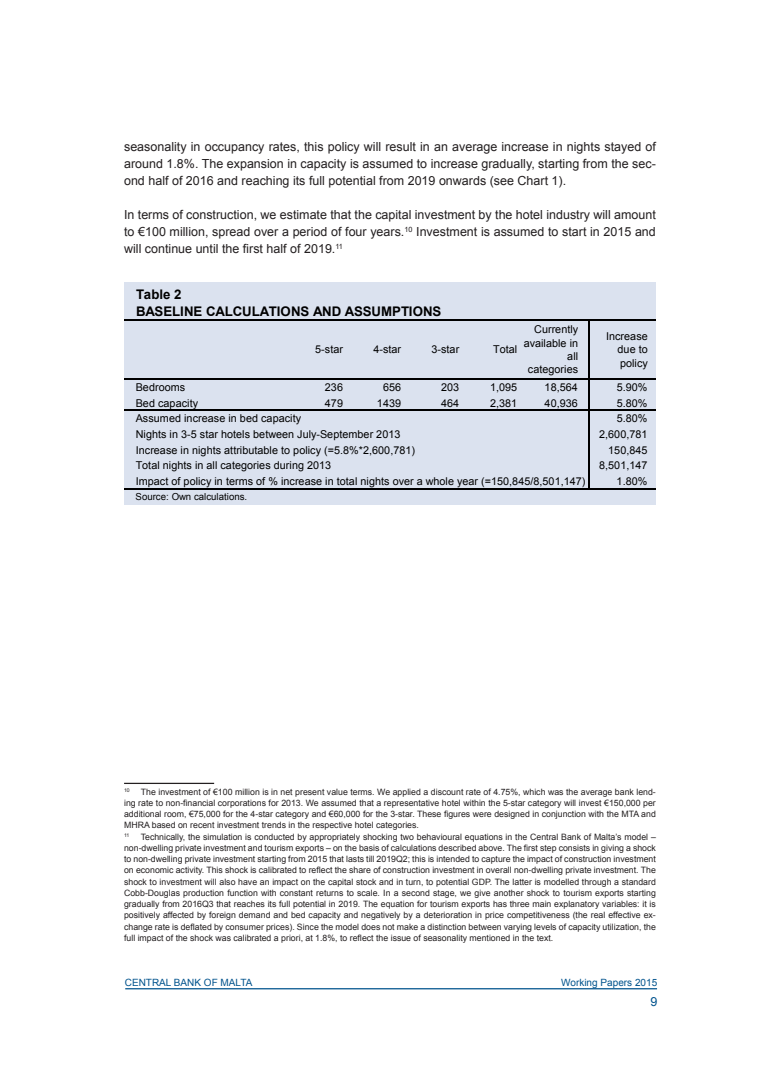
<style>
.page{position:relative;width:780px;height:1088px;background:#fff}
.page>*{position:absolute;margin:0;border:0;box-sizing:border-box;transform-origin:0 0}
.t1{font:700 13.25px/17.4px "Arial";letter-spacing:-.005em;color:#000}
.WP_Normal_Text{font:12.5px/16.9px "Arial";color:#231f20;text-align:justify}
.t2{font:12.5px "Arial";color:#00538d}
.t3{font:10.75px/13.4px "Arial";letter-spacing:.005em;color:#000;text-align:right}
.t4{font:10px "Arial";color:#00538d}
.t5{font:9.62px "Arial";color:#000}
.WP_Footnote{font:8.75px/11.2px "Arial";color:#231f20;text-align:justify}
.WP_Footnote-2{font:5.12px "Arial";color:#231f20}
</style>
<div class="page">
<hr style="left:125px;top:988px;width:532px;height:1px;background:#00538d">
<hr style="left:124px;top:783px;width:90px;height:1px;background:#231f20">
<div style="left:124px;top:282px;width:532px;height:223px;background:#dbe2ef"></div>
<hr style="left:588px;top:321px;width:1px;height:168px;background:#000">
<hr style="left:124px;top:320px;width:532px;height:1px;background:#000">
<hr style="left:124px;top:378px;width:532px;height:1px;background:#000">
<hr style="left:124px;top:409px;width:532px;height:2px;background:#000">
<hr style="left:124px;top:488px;width:532px;height:1px;background:#000">
<p class="WP_Normal_Text" style="left:124px;top:138px;width:533px">seasonality in occupancy rates, this policy will result in an average increase in nights stayed of around 1.8%. The expansion in capacity is assumed to increase gradually, starting from the sec&shy;ond half of 2016 and reaching its full potential from 2019 onwards (see Chart 1).</p>
<p class="WP_Normal_Text" style="left:124px;top:207px;width:533px">In terms of construction, we estimate that the capital investment by the hotel industry will amount to €100 million, spread over a period of four years.<sup>10</sup> Investment is assumed to start in 2015 and will continue until the first half of 2019.<sup>11</sup></p>
<p class="t1" style="left:136px;top:286px;width:307px">Table 2<br>BASELINE CALCULATIONS AND ASSUMPTIONS</p>
<p class="t3" style="left:315px;top:343px;width:29px">5-star</p>
<p class="t3" style="left:373px;top:343px;width:29px">4-star</p>
<p class="t3" style="left:431px;top:343px;width:29px">3-star</p>
<p class="t3" style="left:493px;top:343px;width:26px">Total</p>
<p class="t3" style="left:523px;top:323px;width:56px">Currently available in all categories</p>
<p class="t3" style="left:617px;top:330px;width:32px;text-align:justify;text-indent:-12px">Increase due to policy</p>
<p class="t3" style="left:136px;top:381px;width:51px">Bedrooms</p>
<p class="t3" style="left:325px;top:381px;width:20px">236</p>
<p class="t3" style="left:383px;top:381px;width:20px">656</p>
<p class="t3" style="left:441px;top:381px;width:20px">203</p>
<p class="t3" style="left:490px;top:381px;width:29px">1,095</p>
<p class="t3" style="left:544px;top:381px;width:35px">18,564</p>
<p class="t3" style="left:616px;top:381px;width:32px">5.90%</p>
<p class="t3" style="left:136px;top:396px;width:64px">Bed capacity</p>
<p class="t3" style="left:325px;top:396px;width:20px">479</p>
<p class="t3" style="left:377px;top:396px;width:26px">1439</p>
<p class="t3" style="left:441px;top:396px;width:20px">464</p>
<p class="t3" style="left:490px;top:396px;width:29px">2,381</p>
<p class="t3" style="left:544px;top:396px;width:35px">40,936</p>
<p class="t3" style="left:616px;top:396px;width:32px">5.80%</p>
<p class="t3" style="left:136px;top:412px;width:167px">Assumed increase in bed capacity</p>
<p class="t3" style="left:616px;top:412px;width:32px">5.80%</p>
<p class="t3" style="left:136px;top:428px;width:266px">Nights in 3-5 star hotels between July-September 2013</p>
<p class="t3" style="left:599px;top:428px;width:50px">2,600,781</p>
<p class="t3" style="left:136px;top:443px;width:281px">Increase in nights attributable to policy (=5.8%*2,600,781)</p>
<p class="t3" style="left:608px;top:443px;width:41px">150,845</p>
<p class="t3" style="left:136px;top:459px;width:197px">Total nights in all categories during 2013</p>
<p class="t3" style="left:599px;top:459px;width:50px">8,501,147</p>
<p class="t3" style="left:136px;top:475px;width:451px">Impact of policy in terms of % increase in total nights over a whole year (=150,845/8,501,147)</p>
<p class="t3" style="left:616px;top:475px;width:32px">1.80%</p>
<p class="t5" style="left:136px;top:490px;width:113px">Source: Own calculations.</p>
<p class="WP_Footnote-2" style="left:124px;top:786px;width:7px">10</p>
<p class="WP_Footnote" style="left:124px;top:786px;width:533px;text-indent:17px">The investment of €100 million is in net present value terms. We applied a discount rate of 4.75%, which was the average bank lend&shy;ing rate to non-financial corporations for 2013. We assumed that a representative hotel within the 5-star category will invest €150,000 per additional room, €75,000 for the 4-star category and €60,000 for the 3-star. These figures were designed in conjunction with the MTA and MHRA based on recent investment trends in the respective hotel categories.</p>
<p class="WP_Footnote-2" style="left:124px;top:831px;width:7px">11</p>
<p class="WP_Footnote" style="left:124px;top:831px;width:533px;text-indent:17px">Technically, the simulation is conducted by appropriately shocking two behavioural equations in the Central Bank of Malta’s model – non-dwelling private investment and tourism exports – on the basis of calculations described above. The first step consists in giving a shock to non-dwelling private investment starting from 2015 that lasts till 2019Q2; this is intended to capture the impact of construction investment on economic activity. This shock is calibrated to reflect the share of construction investment in overall non-dwelling private investment. The shock to investment will also have an impact on the capital stock and in turn, to potential GDP. The latter is modelled through a standard Cobb-Douglas production function with constant returns to scale. In a second stage, we give another shock to tourism exports starting gradually from 2016Q3 that reaches its full potential in 2019. The equation for tourism exports has three main explanatory variables: it is positively affected by foreign demand and bed capacity and negatively by a deterioration in price competitiveness (the real effective ex&shy;change rate is deflated by consumer prices). Since the model does not make a distinction between varying levels of capacity utilization, the full impact of the shock was calibrated a priori, at 1.8%, to reflect the issue of seasonality mentioned in the text.</p>
<p class="t4" style="left:125px;top:975px;width:129px">CENTRAL BANK OF MALTA</p>
<p class="t4" style="left:561px;top:976px;width:97px">Working Papers 2015</p>
<h2 class="t2" style="left:650px;top:993px;width:8px">9</h2>
</div>
